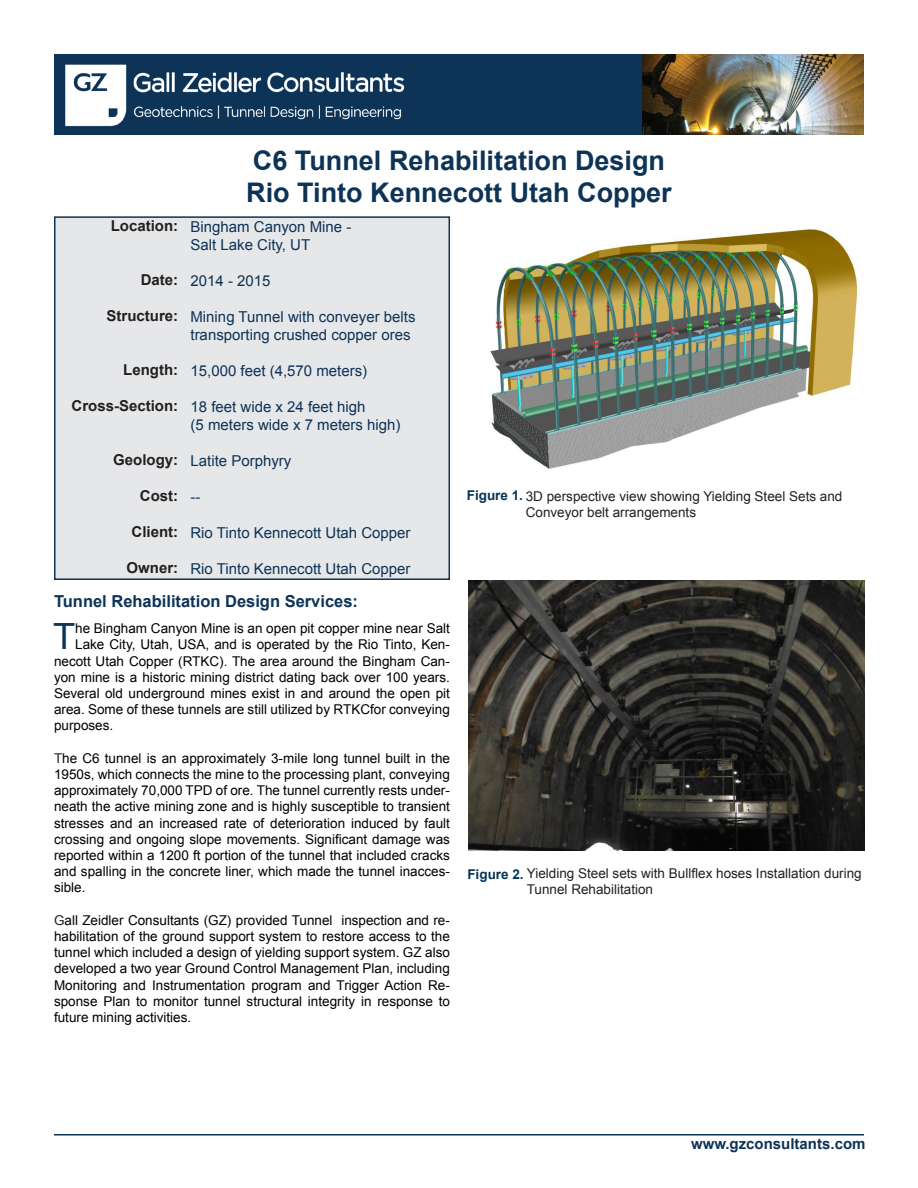
<style>
.page{position:relative;width:918px;height:1188px;background:#fff}
.page>*{position:absolute;margin:0;border:0;box-sizing:border-box;transform-origin:0 0}
.t1{font:36.15px "Arial";color:#0d3357}
.t2{font:700 27px/32.4px "Arial";color:#0d3357}
.t3{font:700 16.5px "Arial";color:#0d3357}
.t4{font:15px/18px "Arial";color:#0d3357}
.t5{font:700 15px "Arial";color:#231f20}
.t6{font:700 15px "Arial";color:#0d3357}
.t7{font:13.5px/16.2px "Arial";color:#000;text-align:justify}
.t8{font:13.5px/16.2px "Arial";color:#231f20}
.s1{font-weight:700;color:#043657}
.s2{color:#231f20}
</style>
<div class="page">
<img style="left:642px;top:54px;width:222px;height:81px">
<div style="left:54px;top:216px;width:396px;height:364px;background:#e6e7e9;border:2px solid #0d3357"></div>
<hr style="left:54px;top:1134px;width:810px;height:2px;background:#0d3357">
<img style="left:468px;top:581px;width:396px;height:270px">
<img style="left:490px;top:229px;width:369px;height:240px">
<img style="left:54px;top:54px;width:451px;height:81px">
<div style="left:505px;top:54px;width:137px;height:81px;background:#0d3357"></div>
<p class="t5" style="left:111px;top:216px;width:69px">Location:</p>
<p class="t5" style="left:141px;top:270px;width:39px">Date:</p>
<p class="t5" style="left:107px;top:306px;width:73px">Structure:</p>
<p class="t5" style="left:123px;top:360px;width:56px">Length:</p>
<p class="t5" style="left:72px;top:396px;width:108px">Cross-Section:</p>
<p class="t5" style="left:113px;top:450px;width:67px">Geology:</p>
<p class="t5" style="left:140px;top:486px;width:40px">Cost:</p>
<p class="t5" style="left:132px;top:522px;width:48px">Client:</p>
<p class="t5" style="left:127px;top:558px;width:53px">Owner:</p>
<h2 class="t2" style="left:246px;top:145px;width:427px">C6 Tunnel Rehabilitation Design<br>Rio Tinto Kennecott Utah Copper</h2>
<p class="t4" style="left:190px;top:218px;width:162px">Bingham Canyon Mine -<br>Salt Lake City, UT</p>
<p class="t4" style="left:190px;top:272px;width:82px">2014 - 2015</p>
<p class="t4" style="left:190px;top:308px;width:227px">Mining Tunnel with conveyer belts transporting crushed copper ores</p>
<p class="t4" style="left:190px;top:362px;width:178px">15,000 feet (4,570 meters)</p>
<p class="t4" style="left:190px;top:398px;width:212px">18 feet wide x 24 feet high<br>(5 meters wide x 7 meters high)</p>
<p class="t4" style="left:190px;top:452px;width:102px">Latite Porphyry</p>
<p class="t4" style="left:190px;top:488px;width:11px">--</p>
<p class="t4" style="left:190px;top:524px;width:222px">Rio Tinto Kennecott Utah Copper</p>
<p class="t4" style="left:190px;top:560px;width:222px">Rio Tinto Kennecott Utah Copper</p>
<p class="t8" style="left:526px;top:488px;width:318px;text-indent:-59px"><span class="s1">Figure 1.</span> 3D perspective view showing Yielding Steel Sets and<br>Conveyor belt arrangements</p>
<p class="t3" style="left:54px;top:590px;width:306px">Tunnel Rehabilitation Design Services:</p>
<h1 class="t1" style="left:53px;top:613px;width:24px">T</h1>
<p class="t7" style="left:75px;top:621px;width:376px">he Bingham Canyon Mine is an open pit copper mine near Salt</p>
<p class="t7" style="left:75px;top:637px;width:376px">Lake City, Utah, USA, and is operated by the Rio Tinto, Ken-</p>
<p class="t7" style="left:54px;top:653px;width:397px">necott Utah Copper (RTKC). The area around the Bingham Can-</p>
<p class="t7" style="left:54px;top:669px;width:397px">yon mine is a historic mining district dating back over 100 years.</p>
<p class="t7" style="left:54px;top:685px;width:397px">Several old underground mines exist in and around the open pit</p>
<p class="t7" style="left:54px;top:702px;width:398px">area. Some of these tunnels are still utilized by RTKCfor conveying</p>
<p class="t7" style="left:54px;top:718px;width:61px">purposes.</p>
<p class="t7" style="left:54px;top:750px;width:398px"><span class="s2">T</span>he C6 tunnel is an approximately 3-mile long tunnel built in the 1950s, which connects the mine to the processing plant, conveying approximately 70,000 TPD of ore. The tunnel currently rests under&shy;neath the active mining zone and is highly susceptible to transient stresses and an increased rate of deterioration induced by fault crossing and ongoing slope movements. Significant damage was reported within a 1200 ft portion of the tunnel that included cracks and spalling in the concrete liner, which made the tunnel inacces&shy;sible.</p>
<p class="t7" style="left:54px;top:912px;width:398px"><span class="s2">G</span>all Zeidler Consultants (GZ) provided Tunnel inspection and re&shy;habilitation of the ground support system to restore access to the tunnel which included a design of yielding support system. GZ also developed a two year Ground Control Management Plan, including Monitoring and Instrumentation program and Trigger Action Re&shy;sponse Plan to monitor tunnel structural integrity in response to future mining activities.</p>
<p class="t8" style="left:527px;top:865px;width:336px;text-indent:-59px"><span class="s1">Figure 2.</span> Yielding Steel sets with Bullflex hoses Installation during<br>Tunnel Rehabilitation</p>
<p class="t6" style="left:691px;top:1133px;width:176px">www.gzconsultants.com</p>
</div>
